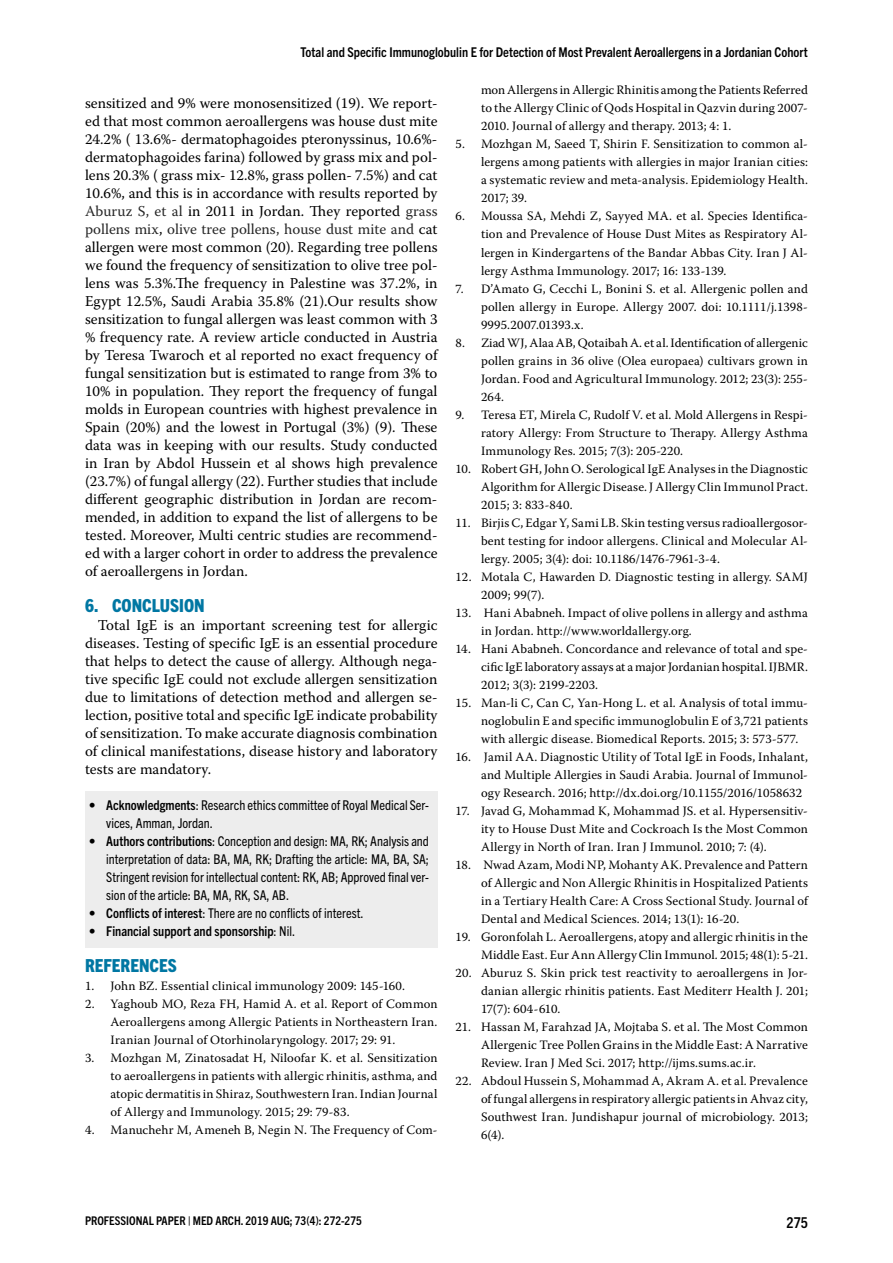
<style>
.page{position:relative;width:893px;height:1263px;background:#fff}
.page>*{position:absolute;margin:0;border:0;box-sizing:border-box;transform-origin:0 0}
.t1{font:800 condensed 18px "Trade Gothic Next LT Pro";color:#0077a3}
.t2{font:15px/18px "Warnock Pro";color:#000;text-align:justify}
.t3{font:700 condensed 15px "Trade Gothic Next LT Pro";color:#000}
.t4{font:condensed 13.5px/18px "Trade Gothic Next LT Pro";color:#000}
.t5{font:700 condensed 13.5px "Trade Gothic Next LT Pro";color:#000}
.t6{font:12.75px/18px "Warnock Pro";letter-spacing:.01em;color:#000;text-align:justify}
.t7{font:700 condensed 12px "Trade Gothic Next LT Pro";color:#000}
.s1{color:#272727}
.s2{font-weight:700}
.s3{font-weight:400}
</style>
<div class="page">
<div style="left:85px;top:791px;width:352px;height:49px;background:#ededed"></div>
<div style="left:85px;top:827px;width:352px;height:85px;background:#ededed"></div>
<div style="left:85px;top:899px;width:352px;height:31px;background:#ededed"></div>
<div style="left:85px;top:917px;width:352px;height:31px;background:#ededed"></div>
<p class="t5" style="left:301px;top:43px;width:509px">Total and Specific Immunoglobulin E for Detection of Most Prevalent Aeroallergens in a Jordanian Cohort</p>
<p class="t2" style="left:85px;top:94px;width:354px">sensitized and 9% were monosensitized (19). We report&shy;ed that most common aeroallergens was house dust mite 24.2% ( 13.6%- dermatophagoides pteronyssinus, 10.6%- dermatophagoides farina) followed by grass mix and pol&shy;lens 20.3% ( grass mix- 12.8%, grass pollen- 7.5%) and cat 10.6%, and this is in accordance with results reported by <span class="s1">Aburuz S, et al</span> in 2011 in Jordan. They reported <span class="s1">grass pollens mix</span>, <span class="s1">olive tree pollens, house dust mite and</span> cat allergen were most common (20). Regarding tree pollens we found the frequency of sensitization to olive tree pol&shy;lens was 5.3%.The frequency in Palestine was 37.2%, in Egypt 12.5%, Saudi Arabia 35.8% (21).Our results show sensitization to fungal allergen was least common with 3 % frequency rate. A review article conducted in Austria by Teresa Twaroch et al reported no exact frequency of fungal sensitization but is estimated to range from 3% to 10% in population. They report the frequency of fungal molds in European countries with highest prevalence in Spain (20%) and the lowest in Portugal (3%) (9). These data was in keeping with our results. Study conducted in Iran by Abdol Hussein et al shows high prevalence (23.7%) of fungal allergy (22). Further studies that include different geographic distribution in Jordan are recom&shy;mended, in addition to expand the list of allergens to be tested. Moreover, Multi centric studies are recommend&shy;ed with a larger cohort in order to address the prevalence of aeroallergens in Jordan.</p>
<h1 class="t1" style="left:85px;top:593px;width:121px">6. CONCLUSION</h1>
<p class="t2" style="left:85px;top:616px;width:354px;text-indent:13px">Total IgE is an important screening test for allergic diseases. Testing of specific IgE is an essential procedure that helps to detect the cause of allergy. Although nega&shy;tive specific IgE could not exclude allergen sensitization due to limitations of detection method and allergen se&shy;lection, positive total and specific IgE indicate probability of sensitization. To make accurate diagnosis combination of clinical manifestations, disease history and laboratory tests are mandatory.</p>
<p class="t4" style="left:106px;top:795px;width:324px;text-indent:-17px">• <span class="s2">Acknowledgments</span>: Research ethics committee of Royal Medical Ser&shy;vices, Amman, Jordan.</p>
<p class="t4" style="left:106px;top:831px;width:324px;text-align:justify;text-indent:-17px">• <span class="s2">Authors contributions</span>: Conception and design: MA, RK; Analysis and interpretation of data: BA, MA, RK; Drafting the article: MA, BA, SA; Stringent revision for intellectual content: RK, AB; Approved final ver&shy;sion of the article: BA, MA, RK, SA, AB.</p>
<p class="t4" style="left:89px;top:903px;width:276px">• <span class="s2">Conflicts of interest</span>: There are no conflicts of interest.</p>
<p class="t5" style="left:89px;top:922px;width:207px"><span class="s3">•</span> Financial support and sponsorship<span class="s3">: Nil.</span></p>
<h1 class="t1" style="left:85px;top:953px;width:93px">REFERENCES</h1>
<p class="t6" style="left:85px;top:977px;width:322px">1. John BZ. Essential clinical immunology 2009: 145-160.</p>
<p class="t6" style="left:111px;top:995px;width:328px;text-indent:-26px">2. Yaghoub MO, Reza FH, Hamid A. et al. Report of Common Aeroallergens among Allergic Patients in Northeastern Iran.<br>Iranian Journal of Otorhinolaryngology. 2017; 29: 91.</p>
<p class="t6" style="left:111px;top:1049px;width:328px;text-indent:-26px">3. Mozhgan M, Zinatosadat H, Niloofar K. et al. Sensitization to aeroallergens in patients with allergic rhinitis, asthma, and atopic dermatitis in Shiraz, Southwestern Iran. Indian Journal of Allergy and Immunology. 2015; 29: 79-83.</p>
<p class="t6" style="left:85px;top:1121px;width:354px">4. Manuchehr M, Ameneh B, Negin N. The Frequency of Com-</p>
<p class="t6" style="left:481px;top:81px;width:328px">mon Allergens in Allergic Rhinitis among the Patients Referred to the Allergy Clinic of Qods Hospital in Qazvin during 2007- 2010. Journal of allergy and therapy. 2013; 4: 1.</p>
<p class="t6" style="left:481px;top:135px;width:328px;text-indent:-26px">5. Mozhgan M, Saeed T, Shirin F. Sensitization to common al&shy;lergens among patients with allergies in major Iranian cities: a systematic review and meta-analysis. Epidemiology Health.<br>2017; 39.</p>
<p class="t6" style="left:481px;top:207px;width:328px;text-indent:-26px">6. Moussa SA, Mehdi Z, Sayyed MA. et al. Species Identifica&shy;tion and Prevalence of House Dust Mites as Respiratory Al&shy;lergen in Kindergartens of the Bandar Abbas City. Iran J Al&shy;lergy Asthma Immunology. 2017; 16: 133-139.</p>
<p class="t6" style="left:481px;top:279px;width:328px;text-indent:-26px">7. D’Amato G, Cecchi L, Bonini S. et al. Allergenic pollen and pollen allergy in Europe. Allergy 2007. doi: 10.1111/j.1398- 9995.2007.01393.x.</p>
<p class="t6" style="left:481px;top:333px;width:328px;text-indent:-26px">8. Ziad WJ, Alaa AB, Qotaibah A. et al. Identification of allergenic pollen grains in 36 olive (Olea europaea) cultivars grown in Jordan. Food and Agricultural Immunology. 2012; 23(3): 255- 264.</p>
<p class="t6" style="left:481px;top:405px;width:328px;text-indent:-26px">9. Teresa ET, Mirela C, Rudolf V. et al. Mold Allergens in Respi&shy;ratory Allergy: From Structure to Therapy. Allergy Asthma Immunology Res. 2015; 7(3): 205-220.</p>
<p class="t6" style="left:481px;top:459px;width:328px;text-indent:-26px">10. Robert GH, John O. Serological IgE Analyses in the Diagnostic Algorithm for Allergic Disease. J Allergy Clin Immunol Pract.<br>2015; 3: 833-840.</p>
<p class="t6" style="left:481px;top:513px;width:328px;text-indent:-26px">11. Birjis C, Edgar Y, Sami LB. Skin testing versus radioallergosor&shy;bent testing for indoor allergens. Clinical and Molecular Al&shy;lergy. 2005; 3(4): doi: 10.1186/1476-7961-3-4.</p>
<p class="t6" style="left:481px;top:567px;width:328px;text-indent:-26px">12. Motala C, Hawarden D. Diagnostic testing in allergy. SAMJ<br>2009; 99(7).</p>
<p class="t6" style="left:481px;top:603px;width:328px;text-indent:-26px">13. Hani Ababneh. Impact of olive pollens in allergy and asthma in Jordan. http://www.worldallergy.org.</p>
<p class="t6" style="left:481px;top:639px;width:328px;text-indent:-26px">14. Hani Ababneh. Concordance and relevance of total and spe&shy;cific IgE laboratory assays at a major Jordanian hospital. IJBMR.<br>2012; 3(3): 2199-2203.</p>
<p class="t6" style="left:481px;top:693px;width:328px;text-indent:-26px">15. Man-li C, Can C, Yan-Hong L. et al. Analysis of total immu&shy;noglobulin E and specific immunoglobulin E of 3,721 patients with allergic disease. Biomedical Reports. 2015; 3: 573-577.</p>
<p class="t6" style="left:481px;top:747px;width:328px;text-indent:-26px">16. Jamil AA. Diagnostic Utility of Total IgE in Foods, Inhalant, and Multiple Allergies in Saudi Arabia. Journal of Immunol&shy;ogy Research. 2016; http://dx.doi.org/10.1155/2016/1058632</p>
<p class="t6" style="left:481px;top:801px;width:328px;text-indent:-26px">17. Javad G, Mohammad K, Mohammad JS. et al. Hypersensitiv&shy;ity to House Dust Mite and Cockroach Is the Most Common Allergy in North of Iran. Iran J Immunol. 2010; 7: (4).</p>
<p class="t6" style="left:481px;top:855px;width:328px;text-indent:-26px">18. Nwad Azam, Modi NP, Mohanty AK. Prevalence and Pattern of Allergic and Non Allergic Rhinitis in Hospitalized Patients in a Tertiary Health Care: A Cross Sectional Study. Journal of Dental and Medical Sciences. 2014; 13(1): 16-20.</p>
<p class="t6" style="left:455px;top:927px;width:354px;text-align:right">19. Goronfolah L. Aeroallergens, atopy and allergic rhinitis in the<br>Middle East. Eur Ann Allergy Clin Immunol. 2015; 48(1): 5-21.</p>
<p class="t6" style="left:481px;top:963px;width:328px;text-indent:-26px">20. Aburuz S. Skin prick test reactivity to aeroallergens in Jor&shy;danian allergic rhinitis patients. East Mediterr Health J. 201; 17(7): 604-610.</p>
<p class="t6" style="left:481px;top:1017px;width:328px;text-indent:-26px">21. Hassan M, Farahzad JA, Mojtaba S. et al. The Most Common Allergenic Tree Pollen Grains in the Middle East: A Narrative Review. Iran J Med Sci. 2017; http://ijms.sums.ac.ir.</p>
<p class="t6" style="left:481px;top:1071px;width:328px;text-indent:-26px">22. Abdoul Hussein S, Mohammad A, Akram A. et al. Prevalence of fungal allergens in respiratory allergic patients in Ahvaz city, Southwest Iran. Jundishapur journal of microbiology. 2013; 6(4).</p>
<p class="t7" style="left:85px;top:1213px;width:278px">PROFESSIONAL PAPER | Med Arch . 2019 AUG; 73(4): 272-275</p>
<p class="t3" style="left:786px;top:1212px;width:23px">275</p>
</div>
